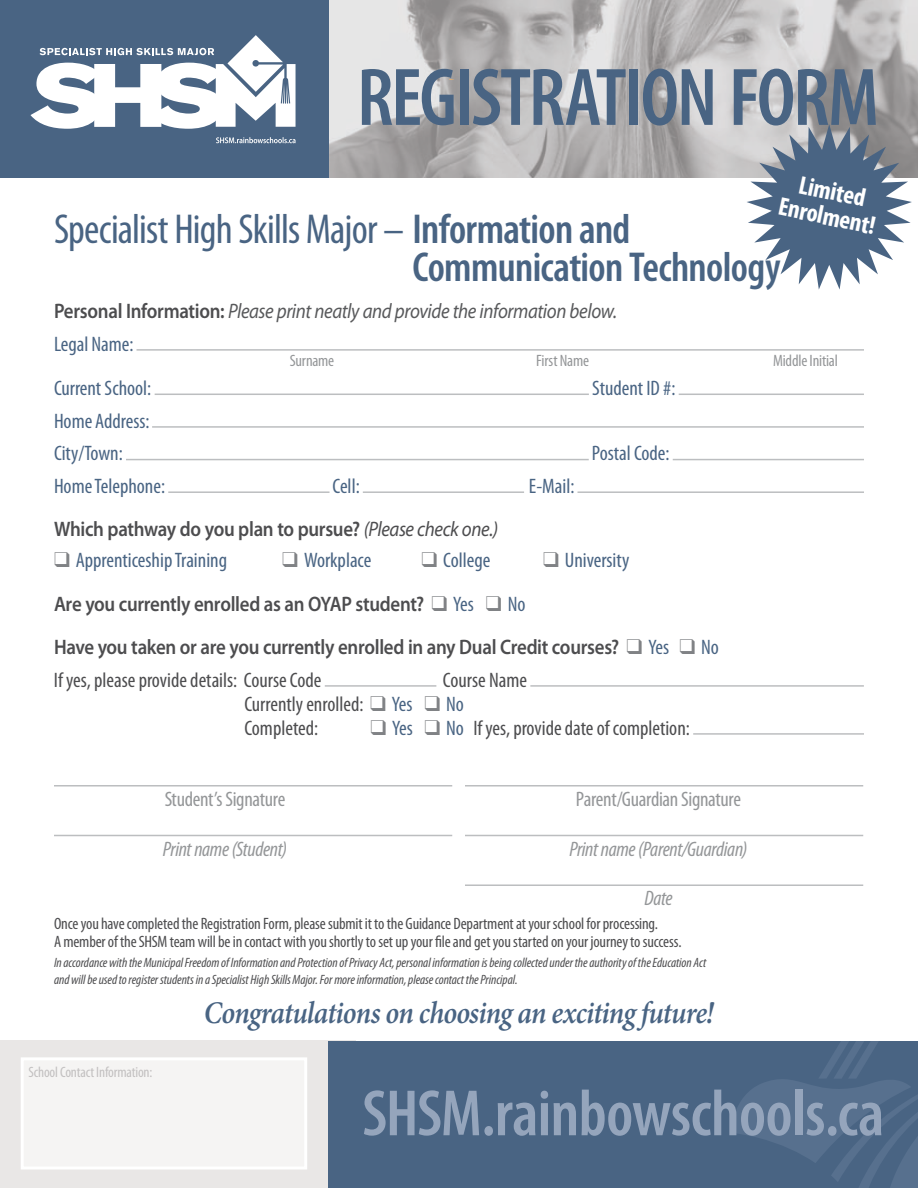
<style>
.page{position:relative;width:918px;height:1188px;background:#fff}
.page>*{position:absolute;margin:0;border:0;box-sizing:border-box;transform-origin:0 0}
.t1{font:600 condensed 82.5px "Myriad Pro";letter-spacing:-.03em;color:#496483}
.t2{font:600 condensed 66px "Myriad Pro";letter-spacing:-.01em;color:#95a5bc}
.t3{font:600 condensed 42px/37.5px "Myriad Pro";letter-spacing:-.015em;color:#496483}
.t4{font:italic 600 31.5px "Minion Pro";letter-spacing:-.03em;color:#496483;scale:.9 1}
.t5{font:700 condensed 25.8px/25.2px "Myriad Pro";color:#fff;text-align:center}
.t6{font:600 21px/43.5px "Myriad Pro";letter-spacing:-.015em;color:#4d4d4f;scale:.9 1}
.t7{font:condensed 21px/32.7px "Myriad Pro";color:#496483}
.t8{font:condensed 21px/24px "Myriad Pro";color:#4d4d4f}
.t9{font:italic 21px/32.7px "Myriad Pro";letter-spacing:-.02em;color:#58595b;scale:.9 1}
.t10{font:italic condensed 21px "Myriad Pro";letter-spacing:-.015em;color:#949698}
.t11{font:condensed 21px "Myriad Pro";letter-spacing:-.015em;color:#949698}
.t12{font:condensed 16.5px/18px "Myriad Pro";letter-spacing:-.01em;color:#4d4d4f}
.t13{font:condensed 16.5px "Myriad Pro";letter-spacing:-.01em;color:#949698}
.t14{font:condensed 15px "Myriad Pro";letter-spacing:-.01em;color:#c2c0c0}
.t15{font:italic condensed 13.5px/16.5px "Myriad Pro";letter-spacing:-.005em;color:#4d4d4f}
.s1{font-weight:400}
.s2{font-weight:600;font-style:normal;color:#4d4d4f}
.s3{font-style:normal;font-stretch:condensed;color:#496483}
.s4{font-weight:400;font-style:italic}
.s5{color:#808285}
.s6{font-weight:400;font-stretch:condensed;color:#496483}
.s7{color:#496483}
</style>
<div class="page">
<div style="left:0;top:1041px;width:355px;height:147px;background:#e9e7e6"></div>
<div style="left:21px;top:1057px;width:286px;height:113px;background:#f5f4f3;border:3px solid #fff"></div>
<div style="left:328px;top:1041px;width:590px;height:147px;background:#496483"></div>
<svg style="left:731px;top:1041px;width:187px;height:147px"></svg>
<svg style="left:329px;top:0;width:589px;height:177px;background:#bdbcbc"></svg>
<div style="left:0;top:0;width:329px;height:177px;background:#496483"></div>
<hr style="left:136px;top:349px;width:728px;height:2px;background:#bcbec0">
<hr style="left:155px;top:394px;width:434px;height:1px;background:#bcbec0">
<hr style="left:679px;top:394px;width:185px;height:1px;background:#bcbec0">
<hr style="left:152px;top:426px;width:712px;height:2px;background:#bcbec0">
<hr style="left:126px;top:459px;width:463px;height:1px;background:#bcbec0">
<hr style="left:673px;top:459px;width:191px;height:1px;background:#bcbec0">
<hr style="left:168px;top:491px;width:162px;height:2px;background:#bcbec0">
<hr style="left:363px;top:491px;width:161px;height:2px;background:#bcbec0">
<hr style="left:578px;top:491px;width:286px;height:2px;background:#bcbec0">
<hr style="left:325px;top:685px;width:111px;height:2px;background:#bcbec0">
<hr style="left:530px;top:685px;width:334px;height:2px;background:#bcbec0">
<hr style="left:693px;top:733px;width:171px;height:2px;background:#bcbec0">
<hr style="left:54px;top:785px;width:398px;height:2px;background:#bcbec0">
<hr style="left:465px;top:785px;width:398px;height:2px;background:#bcbec0">
<hr style="left:54px;top:835px;width:398px;height:1px;background:#bcbec0">
<hr style="left:465px;top:835px;width:398px;height:1px;background:#bcbec0">
<hr style="left:465px;top:884px;width:398px;height:2px;background:#bcbec0">
<svg style="left:30px;top:35px;width:266px;height:94px"></svg>
<svg style="left:216px;top:137px;width:80px;height:6px"></svg>
<svg style="left:747px;top:124px;width:165px;height:166px"></svg>
<h1 class="t1" style="left:357px;top:47px;width:524px">REGISTRATION FORM</h1>
<h3 class="t5" style="left:787px;top:168px;width:100px;rotate:12deg">Limited<br>Enrolment!</h3>
<h3 class="t3" style="left:413px;top:210px;width:370px;text-indent:-359px"><span class="s1">Specialist High Skills Major –</span> Information and<br>Communication Technology</h3>
<h3 class="t9" style="left:54px;top:294px;width:627px"><span class="s2">Personal Information:</span> Please print neatly and provide the information below.<br><span class="s3">Legal Name:</span></h3>
<p class="t13" style="left:290px;top:350px;width:46px">Surname</p>
<p class="t13" style="left:536px;top:350px;width:55px">First Name</p>
<p class="t13" style="left:773px;top:350px;width:66px">Middle Initial</p>
<h3 class="t7" style="left:54px;top:371px;width:99px">Current School:</h3>
<h3 class="t7" style="left:592px;top:371px;width:85px">Student ID #:</h3>
<h3 class="t7" style="left:54px;top:404px;width:97px">Home Address:<br>City/Town:</h3>
<h3 class="t7" style="left:592px;top:437px;width:79px">Postal Code:</h3>
<h3 class="t7" style="left:54px;top:469px;width:113px">Home Telephone:</h3>
<h3 class="t7" style="left:333px;top:469px;width:29px">Cell:</h3>
<h3 class="t7" style="left:529px;top:469px;width:47px">E-Mail:</h3>
<h3 class="t6" style="left:54px;top:507px;width:495px">Which pathway do you plan to pursue? <span class="s4">(Please check one.)</span></h3>
<h3 class="t7" style="left:54px;top:544px;width:175px"><span class="s5">❑</span> Apprenticeship Training</h3>
<h3 class="t7" style="left:282px;top:544px;width:91px"><span class="s5">❑</span> Workplace</h3>
<h3 class="t7" style="left:422px;top:544px;width:70px"><span class="s5">❑</span> College</h3>
<h3 class="t7" style="left:543px;top:544px;width:88px"><span class="s5">❑</span> University</h3>
<h3 class="t6" style="left:54px;top:581px;width:740px">Are you currently enrolled as an OYAP student? <span class="s5">❑</span> <span class="s6">Yes</span> <span class="s5">❑</span> <span class="s6">No<br></span>Have you taken or are you currently enrolled in any Dual Credit courses? <span class="s5">❑</span> <span class="s6">Yes</span> <span class="s5">❑</span> <span class="s6">No</span></h3>
<h3 class="t8" style="left:54px;top:667px;width:269px">If yes, please provide details: Course Code</h3>
<h3 class="t8" style="left:244px;top:667px;width:284px;text-indent:198px">Course Name<br>Currently enrolled: <span class="s5">❑</span> <span class="s7">Yes</span> <span class="s5">❑</span> <span class="s7">No<br></span>Completed:</h3>
<h3 class="t8" style="left:370px;top:715px;width:321px"><span class="s5">❑</span> <span class="s7">Yes</span> <span class="s5">❑</span> <span class="s7">No</span> If yes, provide date of completion:</h3>
<h3 class="t11" style="left:165px;top:786px;width:122px">Student’s Signature</h3>
<h3 class="t11" style="left:576px;top:786px;width:167px">Parent/Guardian Signature</h3>
<h3 class="t10" style="left:163px;top:836px;width:126px">Print name (Student)</h3>
<h3 class="t10" style="left:569px;top:836px;width:180px">Print name (Parent/Guardian)</h3>
<h3 class="t10" style="left:644px;top:886px;width:30px">Date</h3>
<p class="t12" style="left:54px;top:914px;width:629px">Once you have completed the Registration Form, please submit it to the Guidance Department at your school for processing.<br>A member of the SHSM team will be in contact with you shortly to set up your file and get you started on your journey to success.</p>
<p class="t15" style="left:54px;top:954px;width:654px">In accordance with the Municipal Freedom of Information and Protection of Privacy Act, personal information is being collected under the authority of the Education Act and will be used toregister students ina Specialist High Skills Major. For more information, please contact the Principal.</p>
<h3 class="t4" style="left:204px;top:991px;width:568px">Congratulations on choosing an exciting future!</h3>
<p class="t14" style="left:28px;top:1063px;width:126px">School Contact Information:</p>
<h2 class="t2" style="left:362px;top:1073px;width:524px">SHSM.rainbowschools.ca</h2>
</div>
